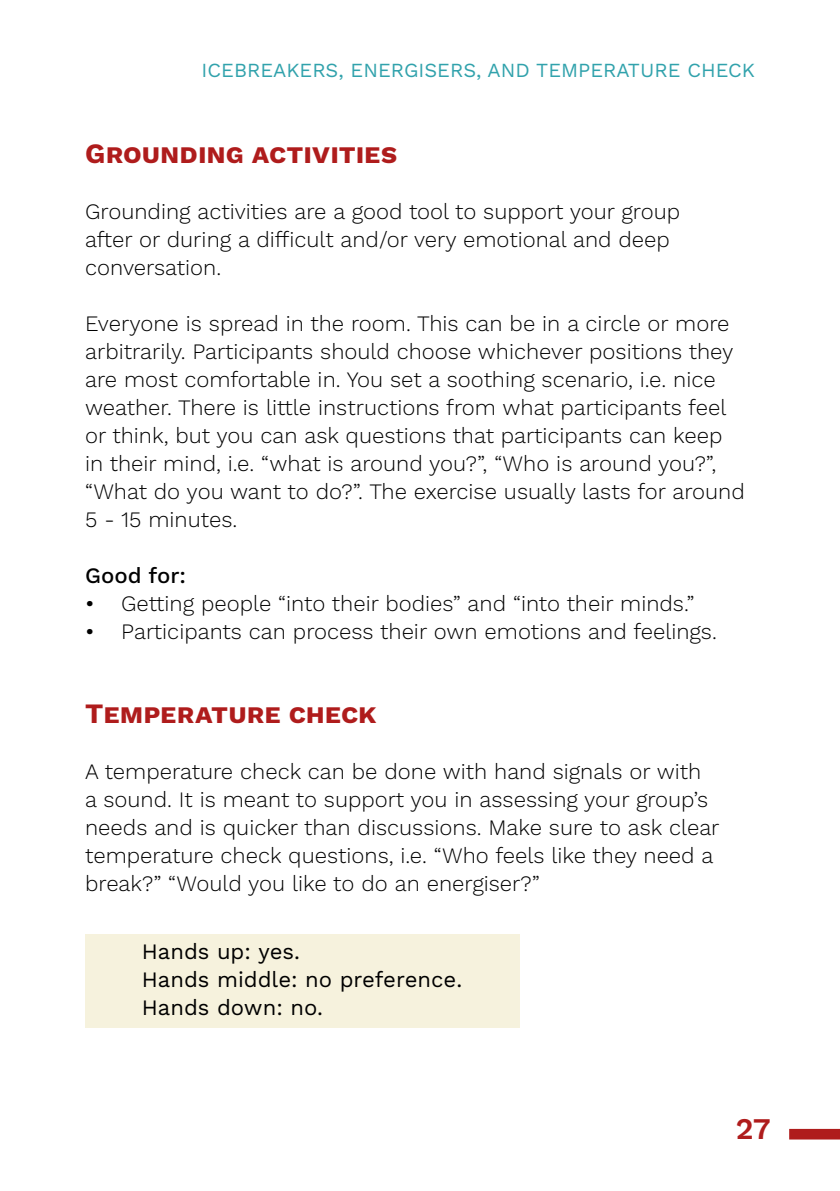
<style>
.page{position:relative;width:840px;height:1191px;background:#fff}
.page>*{position:absolute;margin:0;border:0;box-sizing:border-box;transform-origin:0 0}
.t1{font:600 30px "Work Sans";color:#af1c1c}
.t2{font:700 28px "Work Sans";color:#af1c1c}
.t3{font:300 22px/28px "Work Sans";color:#000}
.t4{font:22px/28px "Work Sans";color:#000}
.t5{font:500 22px "Work Sans";color:#000}
.t6{font:20px "Work Sans";color:#31a2ac}
.s1{font-weight:400}
</style>
<div class="page">
<div style="left:788px;top:1128px;width:51px;height:11px;background:#af1c1c;border:2px solid #af1c1c"></div>
<div style="left:85px;top:934px;width:434px;height:93px;background:#f6f2dd"></div>
<p class="t6" style="left:201px;top:59px;width:554px">ICEBREAKERS, ENERGISERS, AND TEMPERATURE CHECK</p>
<p class="t2" style="left:85px;top:137px;width:313px">Grounding activities</p>
<p class="t3" style="left:85px;top:198px;width:596px">Grounding activities are a good tool to support your group after or during a difficult and/or very emotional and deep conversation.</p>
<p class="t3" style="left:85px;top:310px;width:660px">Everyone is spread in the room. This can be in a circle or more arbitrarily. Participants should choose whichever positions they are most comfortable in. You set a soothing scenario, i.e. nice weather. There is little instructions from what participants feel or think, but you can ask questions that participants can keep in their mind, i.e. “what is around you?”, “Who is around you?”, “What do you want to do?”. The exercise usually lasts for around 5 - 15 minutes.</p>
<p class="t5" style="left:85px;top:563px;width:102px">Good for:</p>
<p class="t3" style="left:85px;top:590px;width:610px"><span class="s1">•</span> Getting people “into their bodies” and “into their minds.”</p>
<p class="t3" style="left:85px;top:618px;width:633px"><span class="s1">•</span> Participants can process their own emotions and feelings.</p>
<p class="t2" style="left:85px;top:697px;width:293px">Temperature check</p>
<p class="t3" style="left:85px;top:758px;width:635px">A temperature check can be done with hand signals or with<br>a sound. It is meant to support you in assessing your group’s needs and is quicker than discussions. Make sure to ask clear temperature check questions, i.e. “Who feels like they need a break?” “Would you like to do an energiser?”</p>
<p class="t4" style="left:142px;top:939px;width:321px">Hands up: yes.<br>Hands middle: no preference.<br>Hands down: no.</p>
<h1 class="t1" style="left:735px;top:1111px;width:37px">27</h1>
</div>
